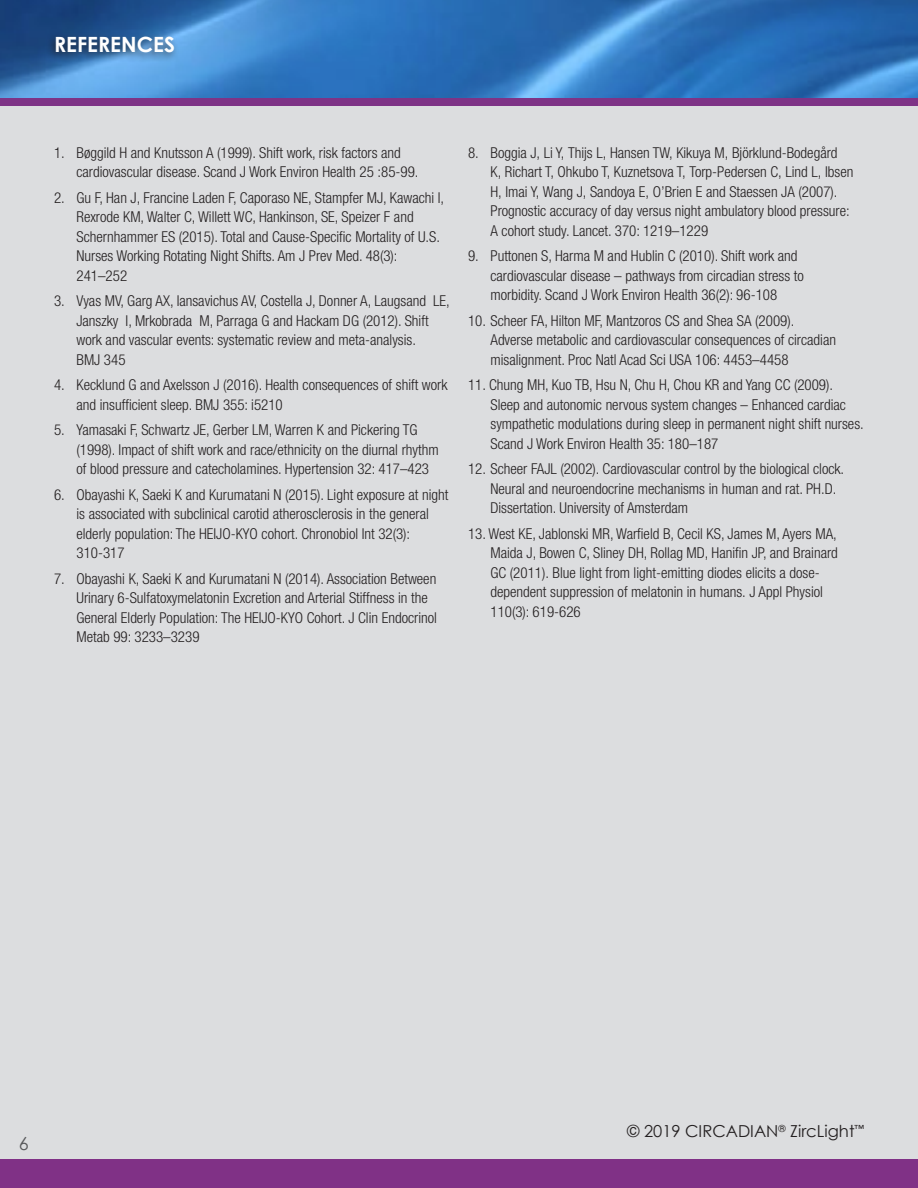
<style>
.page{position:relative;width:918px;height:1188px;background:#fff}
.page>*{position:absolute;margin:0;border:0;box-sizing:border-box;transform-origin:0 0}
.t1{font:700 21px "Century Gothic";color:#fff}
.t2{font:18px "Century Gothic";color:#57585a}
.t3{font:16.5px "Century Gothic";color:#231f20}
.indent_back_page{font:300 condensed 15px/19.5px "Helvetica Neue LT Std";color:#231f20}
</style>
<div class="page">
<div style="left:0;top:95px;width:918px;height:1093px;background:#dcdddf"></div>
<img style="left:0;top:0;width:918px;height:98px">
<div style="left:0;top:98px;width:918px;height:8px;background:#7e3386"></div>
<div style="left:46px;top:32px;width:133px;height:31px;background:#231f20;opacity:.75"></div>
<div style="left:0;top:1159px;width:918px;height:29px;background:#803186"></div>
<p class="t1" style="left:54px;top:32px;width:122px">REFERENCES</p>
<p class="indent_back_page" style="left:76px;top:143px;width:344px;text-indent:-22px">1. Bøggild H and Knutsson A (1999). Shift work, risk factors and cardiovascular disease. Scand J Work Environ Health 25 :85-99.</p>
<p class="indent_back_page" style="left:76px;top:188px;width:369px;text-indent:-22px">2. Gu F, Han J, Francine Laden F, Caporaso NE, Stampfer MJ, Kawachi I, Rexrode KM, Walter C, Willett WC, Hankinson, SE, Speizer F and Schernhammer ES (2015). Total and Cause-Specific Mortality of U.S.<br>Nurses Working Rotating Night Shifts. Am J Prev Med. 48(3):<br>241–252</p>
<p class="indent_back_page" style="left:76px;top:291px;width:375px;text-indent:-22px">3. Vyas MV, Garg AX, Iansavichus AV, Costella J, Donner A, Laugsand LE, Janszky I, Mrkobrada M, Parraga G and Hackam DG (2012). Shift work and vascular events: systematic review and meta-analysis.<br>BMJ 345</p>
<p class="indent_back_page" style="left:76px;top:375px;width:372px;text-indent:-22px">4. Kecklund G and Axelsson J (2016). Health consequences of shift work and insufficient sleep. BMJ 355: i5210</p>
<p class="indent_back_page" style="left:76px;top:420px;width:364px;text-indent:-22px">5. Yamasaki F, Schwartz JE, Gerber LM, Warren K and Pickering TG (1998). Impact of shift work and race/ethnicity on the diurnal rhythm of blood pressure and catecholamines. Hypertension 32: 417–423</p>
<p class="indent_back_page" style="left:76px;top:485px;width:374px;text-indent:-22px">6. Obayashi K, Saeki K and Kurumatani N (2015). Light exposure at night is associated with subclinical carotid atherosclerosis in the general elderly population: The HEIJO-KYO cohort. Chronobiol Int 32(3):<br>310-317</p>
<p class="indent_back_page" style="left:76px;top:569px;width:362px;text-indent:-22px">7. Obayashi K, Saeki K and Kurumatani N (2014). Association Between Urinary 6-Sulfatoxymelatonin Excretion and Arterial Stiffness in the General Elderly Population: The HEIJO-KYO Cohort. J Clin Endocrinol Metab 99: 3233–3239</p>
<p class="indent_back_page" style="left:490px;top:143px;width:364px;text-indent:-22px">8. Boggia J, Li Y, Thijs L, Hansen TW, Kikuya M, Björklund-Bodegård<br>K, Richart T, Ohkubo T, Kuznetsova T, Torp-Pedersen C, Lind L, Ibsen H, Imai Y, Wang J, Sandoya E, O’Brien E and Staessen JA (2007).<br>Prognostic accuracy of day versus night ambulatory blood pressure:<br>A cohort study. Lancet. 370: 1219–1229</p>
<p class="indent_back_page" style="left:490px;top:246px;width:315px;text-indent:-22px">9. Puttonen S, Harma M and Hublin C (2010). Shift work and cardiovascular disease – pathways from circadian stress to morbidity. Scand J Work Environ Health 36(2): 96-108</p>
<p class="indent_back_page" style="left:490px;top:311px;width:347px;text-indent:-22px">10. Scheer FA, Hilton MF, Mantzoros CS and Shea SA (2009).<br>Adverse metabolic and cardiovascular consequences of circadian misalignment. Proc Natl Acad Sci USA 106: 4453–4458</p>
<p class="indent_back_page" style="left:490px;top:375px;width:375px;text-indent:-22px">11. Chung MH, Kuo TB, Hsu N, Chu H, Chou KR and Yang CC (2009).<br>Sleep and autonomic nervous system changes – Enhanced cardiac sympathetic modulations during sleep in permanent night shift nurses.<br>Scand J Work Environ Health 35: 180–187</p>
<p class="indent_back_page" style="left:490px;top:459px;width:355px;text-indent:-22px">12. Scheer FAJL (2002). Cardiovascular control by the biological clock.<br>Neural and neuroendocrine mechanisms in human and rat. PH.D.<br>Dissertation. University of Amsterdam</p>
<p class="indent_back_page" style="left:490px;top:524px;width:349px;text-indent:-22px">13. West KE, Jablonski MR, Warfield B, Cecil KS, James M, Ayers MA, Maida J, Bowen C, Sliney DH, Rollag MD, Hanifin JP, and Brainard GC (2011). Blue light from light-emitting diodes elicits a dose&shy;dependent suppression of melatonin in humans. J Appl Physiol 110(3): 619-626</p>
<p class="t2" style="left:19px;top:1133px;width:11px">6</p>
<p class="t3" style="left:627px;top:1121px;width:239px">© 2019 CIRCADIAN<sup>®</sup> ZircLight<sup>™</sup></p>
</div>
